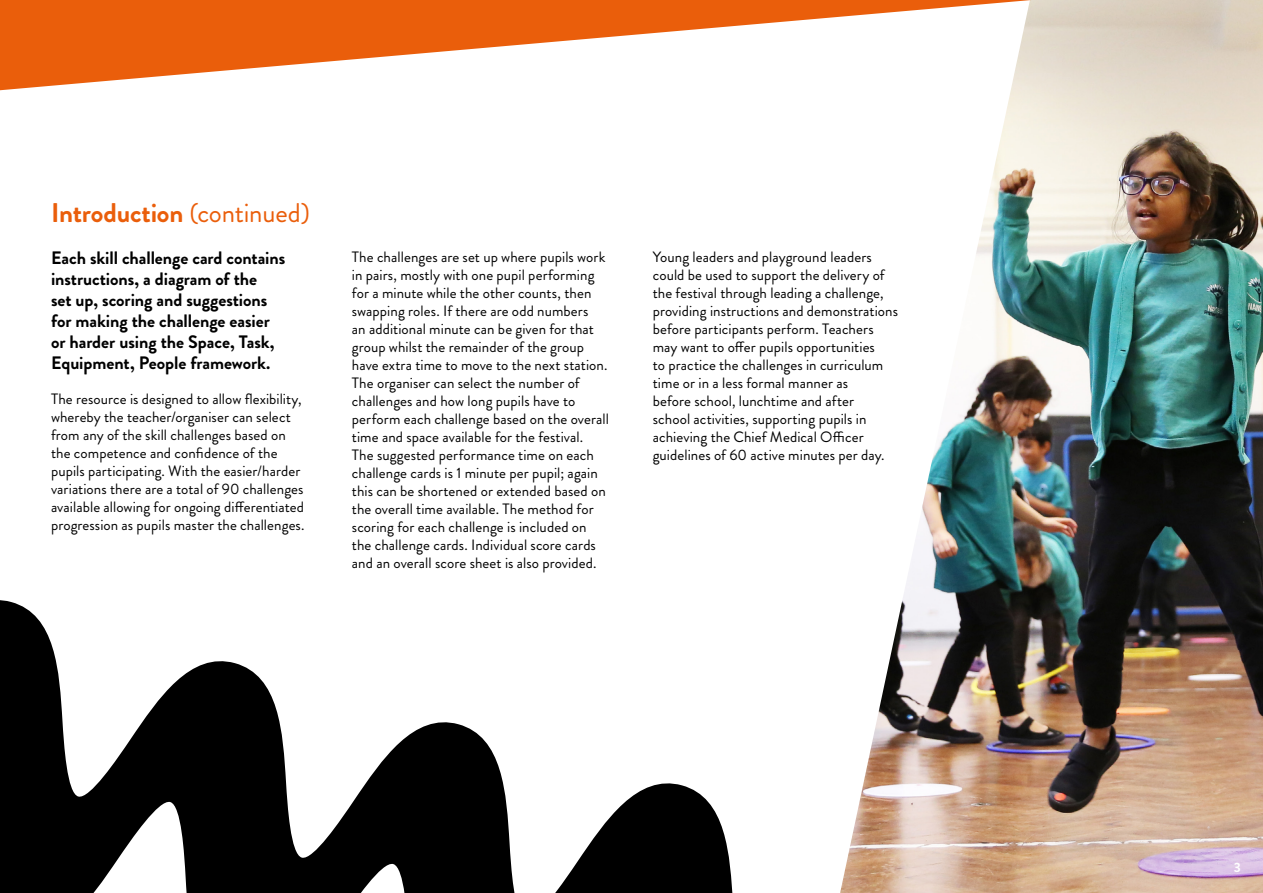
<style>
.page{position:relative;width:1263px;height:893px;background:#fff}
.page>*{position:absolute;margin:0;border:0;box-sizing:border-box;transform-origin:0 0}
.t1{font:700 27px "Brandon Grotesque";letter-spacing:-.005em;color:#ea5e0b}
.t2{font:700 18px/21px "Brandon Grotesque";letter-spacing:-.005em;color:#000}
.t3{font:15px/18px "Brandon Grotesque";letter-spacing:.005em;color:#000}
.t4{font:700 13.5px "Brandon Grotesque";color:#fff}
.s1{font-weight:400}
</style>
<div class="page">
<img style="left:1030px;top:0;width:233px;height:893px">
<svg style="left:840px;top:90px;width:190px;height:803px"></svg>
<svg style="left:0;top:600px;width:733px;height:293px"></svg>
<svg style="left:0;top:0;width:1031px;height:90px"></svg>
<h1 class="t1" style="left:51px;top:194px;width:260px">Introduction <span class="s1">(continued)</span></h1>
<p class="t2" style="left:51px;top:247px;width:236px">Each skill challenge card contains instructions, a diagram of the<br>set up, scoring and suggestions for making the challenge easier or harder using the Space, Task,<br>Equipment, People framework.</p>
<p class="t3" style="left:51px;top:390px;width:255px">The resource is designed to allow flexibility, whereby the teacher/organiser can select from any of the skill challenges based on the competence and confidence of the pupils participating. With the easier/harder variations there are a total of 90 challenges available allowing for ongoing differentiated progression as pupils master the challenges.</p>
<p class="t3" style="left:352px;top:248px;width:259px">The challenges are set up where pupils work in pairs, mostly with one pupil performing for a minute while the other counts, then swapping roles. If there are odd numbers<br>an additional minute can be given for that group whilst the remainder of the group have extra time to move to the next station.<br>The organiser can select the number of challenges and how long pupils have to perform each challenge based on the overall time and space available for the festival.<br>The suggested performance time on each challenge cards is 1 minute per pupil; again this can be shortened or extended based on the overall time available. The method for scoring for each challenge is included on the challenge cards. Individual score cards and an overall score sheet is also provided.</p>
<p class="t3" style="left:653px;top:248px;width:247px">Young leaders and playground leaders could be used to support the delivery of the festival through leading a challenge, providing instructions and demonstrations before participants perform. Teachers may want to offer pupils opportunities<br>to practice the challenges in curriculum time or in a less formal manner as<br>before school, lunchtime and after<br>school activities, supporting pupils in achieving the Chief Medical Officer guidelines of 60 active minutes per day.</p>
<p class="t4" style="left:1234px;top:858px;width:9px">3</p>
</div>
